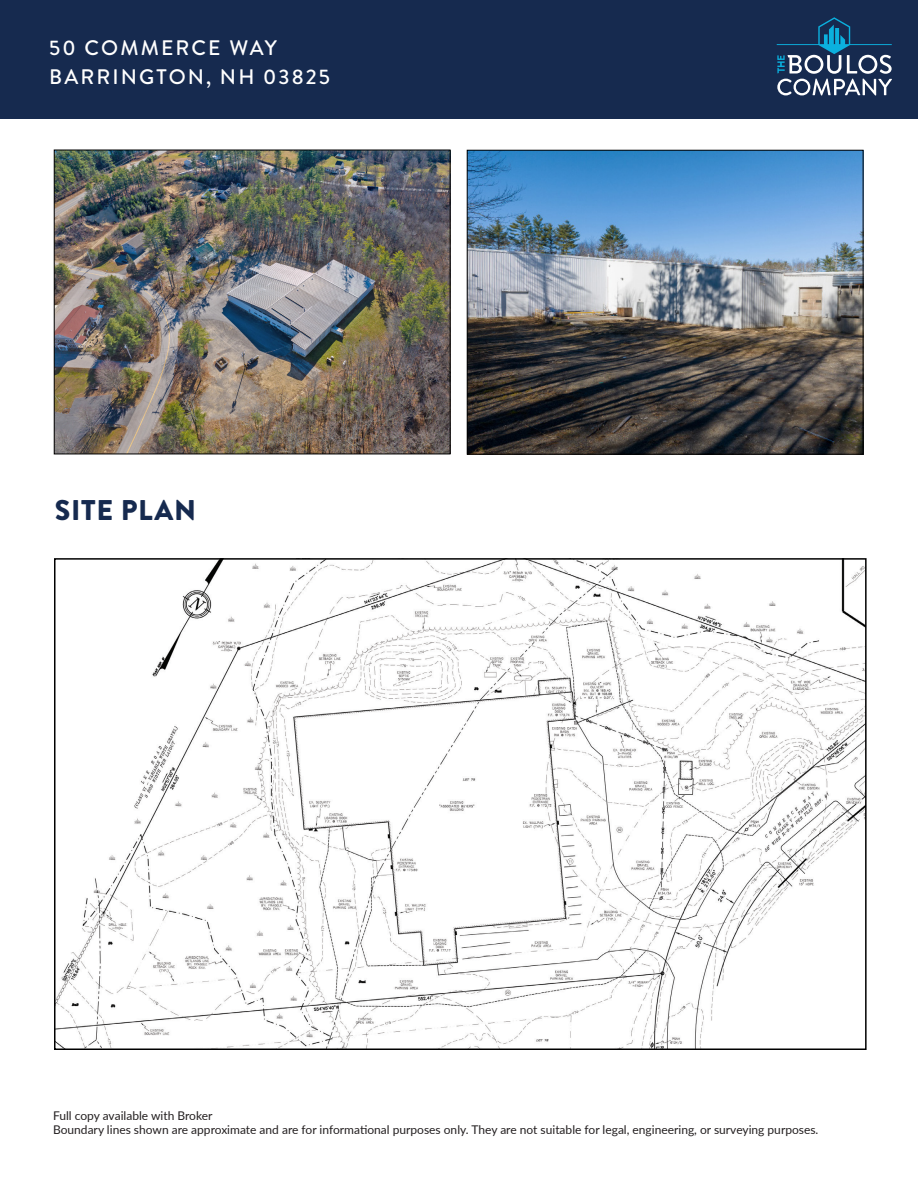
<style>
.page{position:relative;width:918px;height:1188px;background:#fff}
.page>*{position:absolute;margin:0;border:0;box-sizing:border-box;transform-origin:0 0}
.t1{font:900 28.5px "Brandon Grotesque";letter-spacing:.025em;color:#162a4f}
.t2{font:500 21px "Brandon Grotesque";letter-spacing:.1em;color:#fff}
.t3{font:12px "Lato";color:#231f20}
</style>
<div class="page">
<div style="left:0;top:0;width:918px;height:119px;background:#162a4f"></div>
<svg style="left:777px;top:17px;width:115px;height:78px"></svg>
<img style="left:57px;top:561px;width:807px;height:486px">
<img style="left:56px;top:152px;width:392px;height:300px">
<div style="left:54px;top:150px;width:396px;height:304px;border:1px solid #000"></div>
<img style="left:469px;top:152px;width:392px;height:300px">
<div style="left:467px;top:150px;width:396px;height:304px;border:1px solid #000"></div>
<p class="t2" style="left:49px;top:34px;width:229px">50 COMMERCE WAY</p>
<p class="t2" style="left:49px;top:62px;width:282px">BARRINGTON, NH 03825</p>
<p class="t1" style="left:55px;top:490px;width:143px">SITE PLAN</p>
<p class="t3" style="left:53px;top:1107px;width:161px">Full copy available with Broker</p>
<p class="t3" style="left:53px;top:1121px;width:767px">Boundary lines shown are approximate and are for informational purposes only. They are not suitable for legal, engineering, or surveying purposes.</p>
</div>
